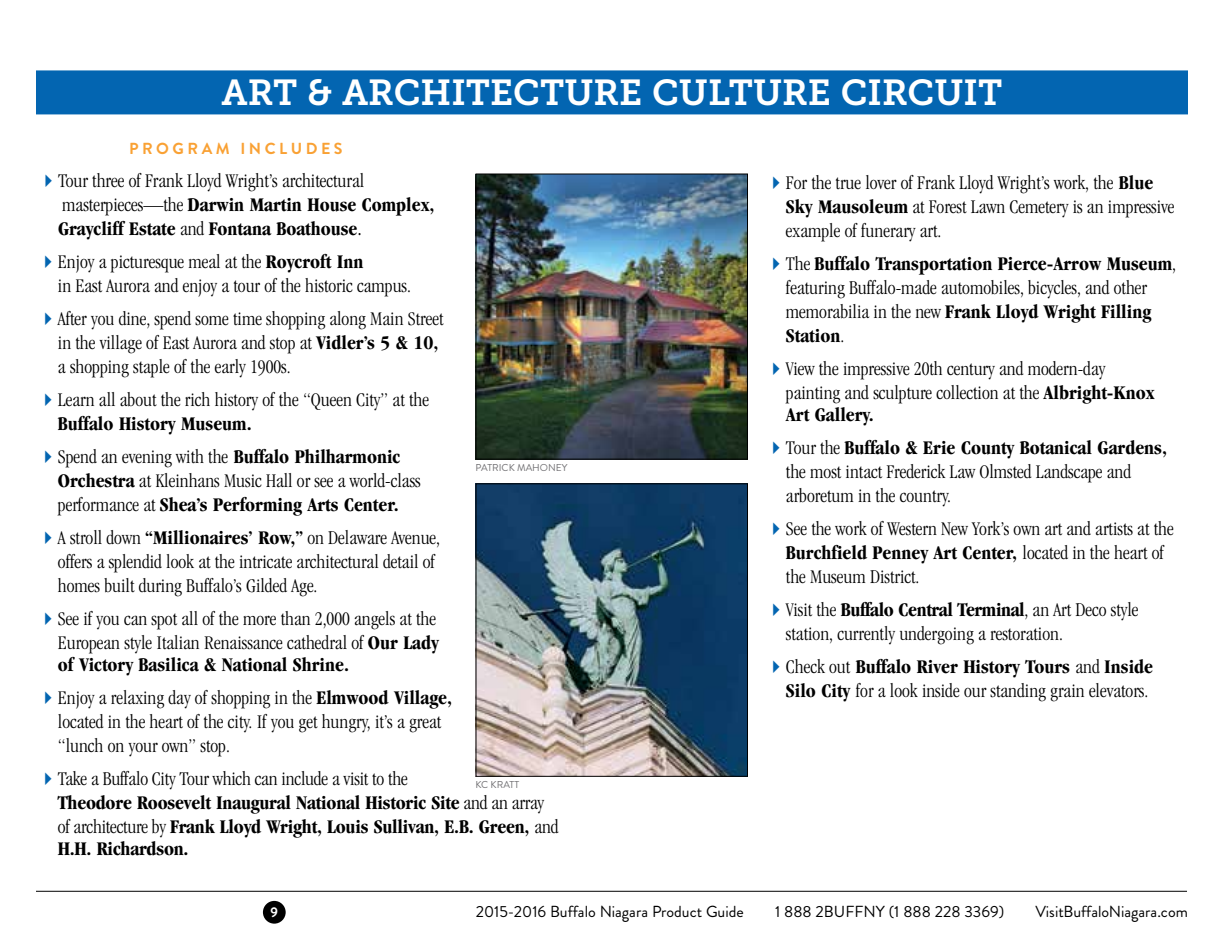
<style>
.page{position:relative;width:1224px;height:936px;background:#fff}
.page>*{position:absolute;margin:0;border:0;box-sizing:border-box;transform-origin:0 0}
.t1{font:36px "Museo Slab 700";color:#fff}
.t2{font:300 condensed 20px/24px "Garamond";color:#000}
.t3{font:700 condensed 20px/24px "Garamond";letter-spacing:-.01em;color:#000}
.t4{font:16px "Brandon Grotesque";color:#000}
.t5{font:700 16px "Brandon Grotesque";letter-spacing:.22em;color:#f9a134}
.t6{font:700 14px "Brandon Grotesque";color:#fff}
.t7{font:10px "Brandon Grotesque";color:#717073}
.s1{color:#0365b1}
.s2{font-weight:700}
.s3{font-weight:400}
.s4{font-weight:300}
</style>
<div class="page">
<div style="left:263px;top:901px;width:23px;height:23px;background:#000;border-radius:50%"></div>
<hr style="left:36px;top:891px;width:1151px;height:1px;background:#000">
<div style="left:36px;top:70px;width:1152px;height:44px;background:#0365b1"></div>
<img style="left:477px;top:485px;width:269px;height:290px">
<div style="left:475px;top:483px;width:273px;height:294px;border:1px solid #000"></div>
<img style="left:477px;top:176px;width:269px;height:282px">
<div style="left:475px;top:174px;width:273px;height:286px;border:1px solid #000"></div>
<h1 class="t1" style="left:222px;top:72px;width:782px">ART &amp; ARCHITECTURE CULTURE CIRCUIT</h1>
<p class="t5" style="left:129px;top:137px;width:215px">PROGRAM INCLUDES</p>
<p class="t2" style="left:58px;top:169px;width:378px;text-indent:-20px"><span class="s1">✔</span>Tour three of Frank Lloyd Wright’s architectural masterpieces—the <span class="s2">Darwin Martin House Complex,<br>Graycliff Estate</span> and <span class="s2">Fontana Boathouse</span><span class="s3">.</span></p>
<p class="t2" style="left:58px;top:250px;width:355px;text-indent:-20px"><span class="s1">✔</span>Enjoy a picturesque meal at the <span class="s2">Roycroft Inn<br></span>in East Aurora and enjoy a tour of the historic campus.</p>
<p class="t2" style="left:58px;top:307px;width:387px;text-indent:-20px"><span class="s1">✔</span>After you dine, spend some time shopping along Main Street in the village of East Aurora and stop at <span class="s2">Vidler’s 5 &amp; 10, </span>a shopping staple of the early 1900s.</p>
<p class="t2" style="left:58px;top:388px;width:373px;text-indent:-20px"><span class="s1">✔</span>Learn all about the rich history of the “Queen City” at the<br><span class="s2">Buffalo History Museum.</span></p>
<p class="t2" style="left:58px;top:445px;width:364px;text-indent:-20px"><span class="s1">✔</span>Spend an evening with the <span class="s2">Buffalo Philharmonic<br>Orchestra</span> at Kleinhans Music Hall or see a world-class performance at <span class="s2">Shea’s Performing Arts Center.</span></p>
<p class="t2" style="left:58px;top:526px;width:384px;text-indent:-20px"><span class="s1">✔</span>A stroll down <span class="s2">“Millionaires’ Row,”</span> on Delaware Avenue, offers a splendid look at the intricate architectural detail of homes built during Buffalo’s Gilded Age.</p>
<p class="t2" style="left:38px;top:607px;width:402px;text-align:right"><span class="s1">✔</span>See if you can spot all of the more than 2,000 angels at the<br>European style Italian Renaissance cathedral of <span class="s2">Our Lady</span></p>
<p class="t3" style="left:58px;top:652px;width:293px">of Victory Basilica &amp; National Shrine.</p>
<p class="t2" style="left:58px;top:686px;width:396px;text-indent:-20px"><span class="s1">✔</span>Enjoy a relaxing day of shopping in the <span class="s2">Elmwood Village, </span>located in the heart of the city. If you get hungry, it’s a great “lunch on your own” stop.</p>
<p class="t3" style="left:58px;top:766px;width:502px;text-indent:-20px"><span class="s1">✔</span><span class="s4">Take a Buffalo City Tour which can include a visit to the<br></span>Theodore Roosevelt Inaugural National Historic Site <span class="s4">and an array of architecture by</span> Frank Lloyd Wright, Louis Sullivan, E.B. Green, <span class="s4">and</span></p>
<p class="t3" style="left:58px;top:836px;width:132px">H.H. Richardson.</p>
<p class="t2" style="left:786px;top:170px;width:390px;text-indent:-20px"><span class="s1">✔</span>For the true lover of Frank Lloyd Wright’s work, the <span class="s2">Blue<br>Sky Mausoleum</span> at Forest Lawn Cemetery is an impressive example of funerary art.</p>
<p class="t2" style="left:786px;top:251px;width:392px;text-indent:-20px"><span class="s1">✔</span>The <span class="s2">Buffalo Transportation Pierce-Arrow Museum</span>, featuring Buffalo-made automobiles, bicycles, and other memorabilia in the new <span class="s2">Frank Lloyd Wright Filling Station</span>.</p>
<p class="t2" style="left:786px;top:356px;width:370px;text-indent:-20px"><span class="s1">✔</span>View the impressive 20th century and modern-day painting and sculpture collection at the <span class="s2">Albright-Knox</span></p>
<p class="t3" style="left:786px;top:402px;width:89px">Art Gallery.</p>
<p class="t2" style="left:786px;top:435px;width:383px;text-indent:-20px"><span class="s1">✔</span>Tour the <span class="s2">Buffalo &amp; Erie County Botanical Gardens, </span>the most intact Frederick Law Olmsted Landscape and arboretum in the country.</p>
<p class="t2" style="left:786px;top:516px;width:389px;text-indent:-20px"><span class="s1">✔</span>See the work of Western New York’s own art and artists at the<br><span class="s2">Burchfield Penney Art Center,</span> located in the heart of the Museum District.</p>
<p class="t2" style="left:786px;top:597px;width:354px;text-indent:-20px"><span class="s1">✔</span>Visit the <span class="s2">Buffalo Central Terminal</span>, an Art Deco style station, currently undergoing a restoration.</p>
<p class="t2" style="left:766px;top:654px;width:389px;text-align:right"><span class="s1">✔</span>Check out <span class="s2">Buffalo River History Tours</span> and <span class="s2">Inside<br>Silo City</span> for a look inside our standing grain elevators.</p>
<p class="t7" style="left:475px;top:461px;width:93px">PATRICK MAHONEY</p>
<p class="t7" style="left:475px;top:778px;width:45px">KC KRATT</p>
<p class="t6" style="left:270px;top:902px;width:9px">9</p>
<p class="t4" style="left:476px;top:901px;width:270px">2015-2016 Buffalo Niagara Product Guide</p>
<p class="t4" style="left:775px;top:901px;width:231px">1 888 2BUFFNY (1 888 228 3369)</p>
<p class="t4" style="left:1035px;top:901px;width:154px">VisitBuffaloNiagara.com</p>
</div>
